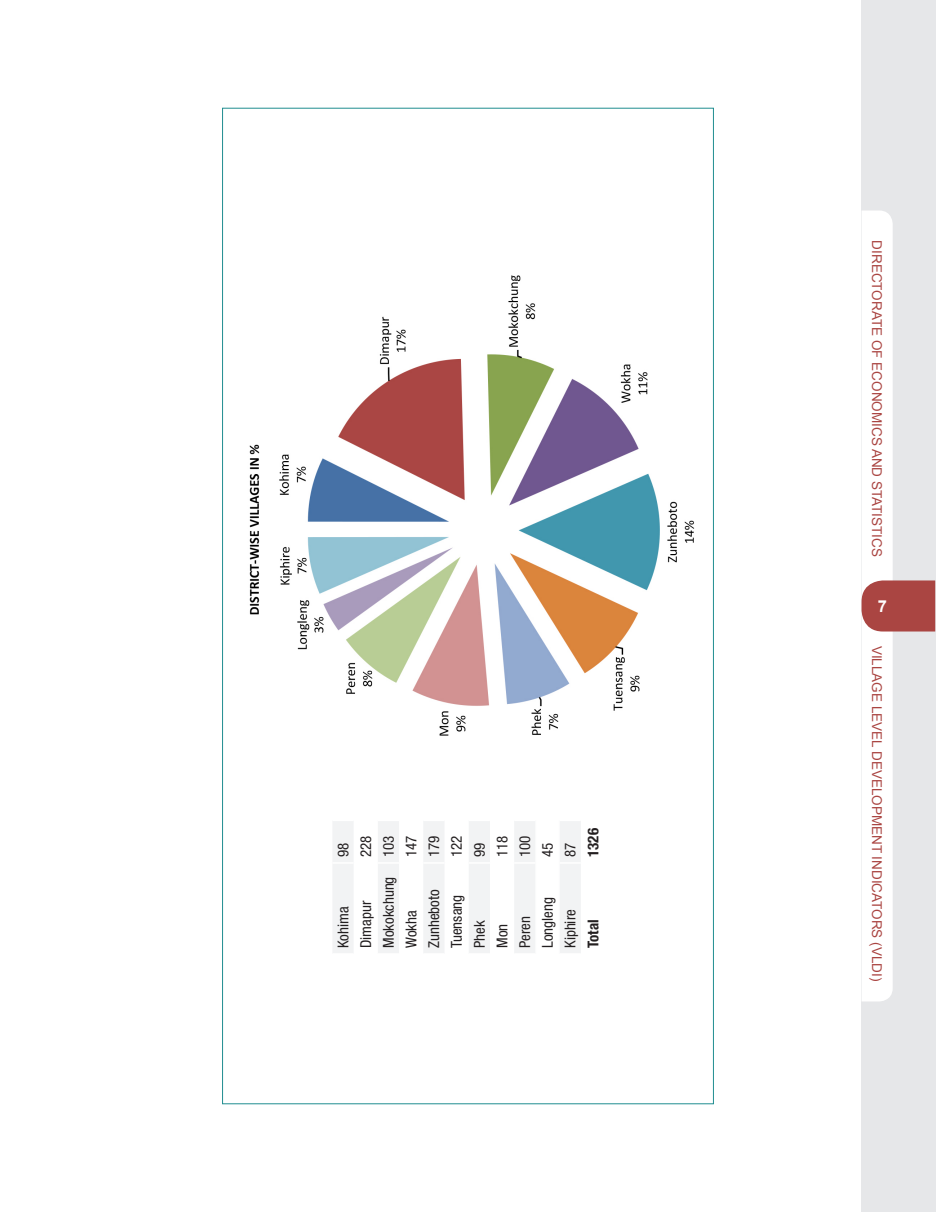
<style>
.page{position:relative;width:936px;height:1212px;background:#fff}
.page>*{position:absolute;margin:0;border:0;box-sizing:border-box;transform-origin:0 0}
.t1{font:700 16.5px "Arial";color:#fff}
.t2{font:condensed 15px "Helvetica Neue LT Std";color:#231f20}
.t3{font:700 condensed 15px "Helvetica Neue LT Std";color:#231f20}
.t4{font:13.5px "Arial";color:#aa4542}
</style>
<div class="page">
<div style="left:861px;top:0;width:74px;height:1212px;background:#e6e7e9"></div>
<svg style="left:861px;top:210px;width:74px;height:791px"></svg>
<img style="left:249px;top:275px;width:446px;height:461px">
<svg style="left:333px;top:821px;width:248px;height:132px"></svg>
<hr style="left:332px;top:862px;width:21px;height:2px;background:#fff">
<hr style="left:353px;top:863px;width:2px;height:92px;background:#fff">
<hr style="left:353px;top:819px;width:2px;height:44px;background:#fff">
<hr style="left:355px;top:862px;width:21px;height:2px;background:#fff">
<hr style="left:376px;top:863px;width:2px;height:92px;background:#fff">
<hr style="left:376px;top:819px;width:2px;height:44px;background:#fff">
<hr style="left:378px;top:862px;width:21px;height:2px;background:#fff">
<hr style="left:399px;top:863px;width:1px;height:92px;background:#fff">
<hr style="left:399px;top:819px;width:1px;height:44px;background:#fff">
<hr style="left:400px;top:862px;width:22px;height:2px;background:#fff">
<hr style="left:422px;top:863px;width:1px;height:92px;background:#fff">
<hr style="left:422px;top:819px;width:1px;height:44px;background:#fff">
<hr style="left:423px;top:862px;width:21px;height:2px;background:#fff">
<hr style="left:444px;top:863px;width:2px;height:92px;background:#fff">
<hr style="left:444px;top:819px;width:2px;height:44px;background:#fff">
<hr style="left:446px;top:862px;width:21px;height:2px;background:#fff">
<hr style="left:467px;top:863px;width:1px;height:92px;background:#fff">
<hr style="left:467px;top:819px;width:1px;height:44px;background:#fff">
<hr style="left:468px;top:862px;width:22px;height:2px;background:#fff">
<hr style="left:490px;top:863px;width:1px;height:92px;background:#fff">
<hr style="left:490px;top:819px;width:1px;height:44px;background:#fff">
<hr style="left:491px;top:862px;width:21px;height:2px;background:#fff">
<hr style="left:512px;top:863px;width:2px;height:92px;background:#fff">
<hr style="left:512px;top:819px;width:2px;height:44px;background:#fff">
<hr style="left:514px;top:862px;width:21px;height:2px;background:#fff">
<hr style="left:535px;top:863px;width:2px;height:92px;background:#fff">
<hr style="left:535px;top:819px;width:2px;height:44px;background:#fff">
<hr style="left:537px;top:862px;width:21px;height:2px;background:#fff">
<hr style="left:558px;top:863px;width:1px;height:92px;background:#fff">
<hr style="left:558px;top:819px;width:1px;height:44px;background:#fff">
<hr style="left:559px;top:862px;width:22px;height:2px;background:#fff">
<p class="t2" style="left:334px;top:857px;width:16px;rotate:-90deg">98</p>
<p class="t2" style="left:334px;top:948px;width:43px;rotate:-90deg">Kohima</p>
<p class="t2" style="left:357px;top:857px;width:23px;rotate:-90deg">228</p>
<p class="t2" style="left:357px;top:948px;width:49px;rotate:-90deg">Dimapur</p>
<p class="t2" style="left:380px;top:857px;width:23px;rotate:-90deg">103</p>
<p class="t2" style="left:380px;top:948px;width:73px;rotate:-90deg">Mokokchung</p>
<p class="t2" style="left:402px;top:857px;width:23px;rotate:-90deg">147</p>
<p class="t2" style="left:402px;top:948px;width:39px;rotate:-90deg">Wokha</p>
<p class="t2" style="left:425px;top:857px;width:23px;rotate:-90deg">179</p>
<p class="t2" style="left:448px;top:857px;width:23px;rotate:-90deg">122</p>
<p class="t2" style="left:470px;top:857px;width:16px;rotate:-90deg">99</p>
<p class="t2" style="left:493px;top:857px;width:23px;rotate:-90deg">118</p>
<p class="t2" style="left:425px;top:948px;width:60px;rotate:-90deg">Zunheboto</p>
<p class="t2" style="left:448px;top:948px;width:55px;rotate:-90deg">Tuensang</p>
<p class="t2" style="left:470px;top:948px;width:29px;rotate:-90deg">Phek</p>
<p class="t2" style="left:493px;top:948px;width:26px;rotate:-90deg">Mon</p>
<p class="t2" style="left:516px;top:857px;width:23px;rotate:-90deg">100</p>
<p class="t2" style="left:539px;top:857px;width:16px;rotate:-90deg">45</p>
<p class="t2" style="left:561px;top:857px;width:16px;rotate:-90deg">87</p>
<p class="t3" style="left:584px;top:857px;width:30px;rotate:-90deg">1326</p>
<p class="t2" style="left:516px;top:948px;width:33px;rotate:-90deg">Peren</p>
<p class="t2" style="left:539px;top:948px;width:52px;rotate:-90deg">Longleng</p>
<p class="t2" style="left:561px;top:948px;width:40px;rotate:-90deg">Kiphire</p>
<p class="t3" style="left:584px;top:948px;width:30px;rotate:-90deg">Total</p>
<p class="t4" style="left:885px;top:240px;width:318px;rotate:90deg">DIRECTORATE OF ECONOMICS AND STATISTICS</p>
<p class="t1" style="left:877px;top:595px;width:11px">7</p>
<p class="t4" style="left:885px;top:645px;width:337px;rotate:90deg">VILLAGE LEVEL DEVELOPMENT INDICATORS (VLDI)</p>
</div>
